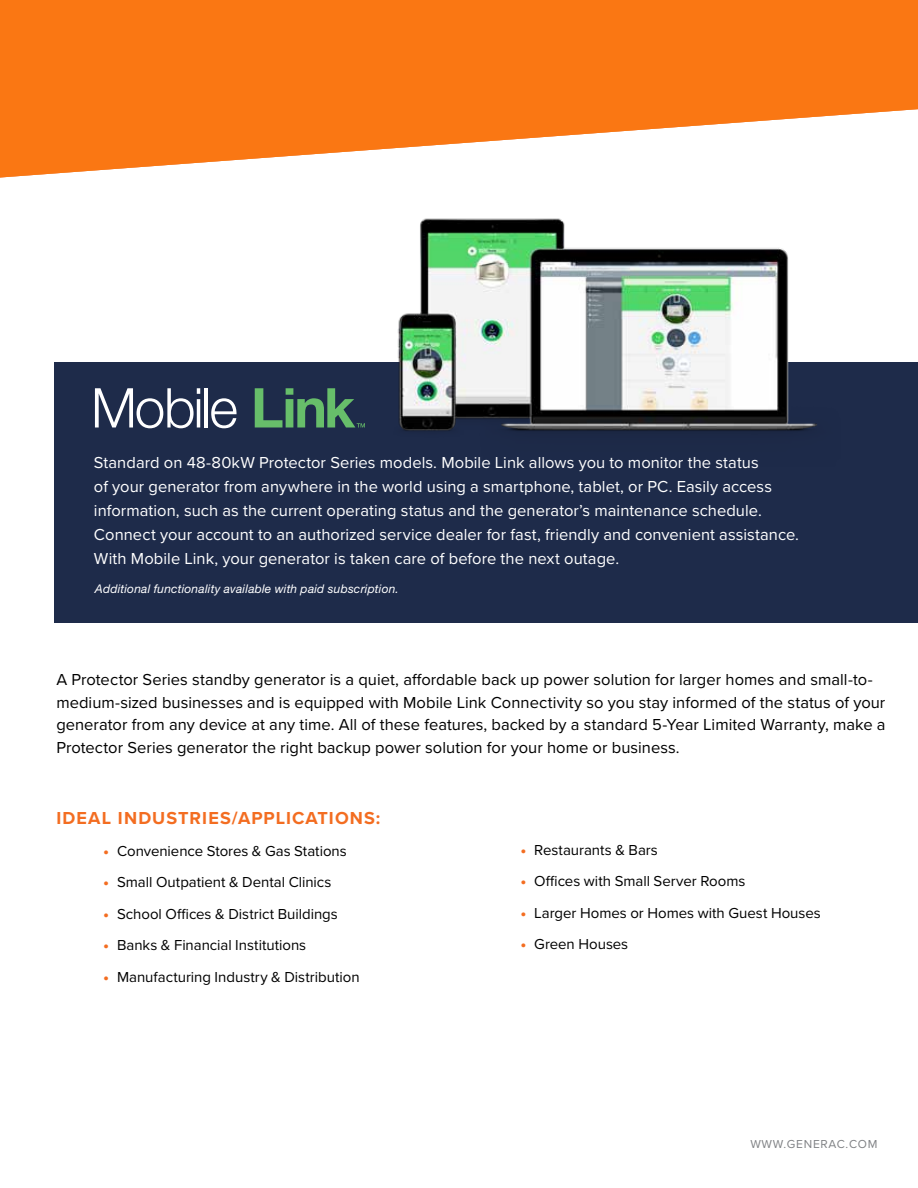
<style>
.page{position:relative;width:918px;height:1188px;background:#fff}
.page>*{position:absolute;margin:0;border:0;box-sizing:border-box;transform-origin:0 0}
.t1{font:700 18px "Proxima Nova";letter-spacing:.06em;color:#f36d21}
.t2{font:16.5px/24px "Proxima Nova";letter-spacing:.005em;color:#fff}
.t3{font:16.5px/22.5px "Proxima Nova";letter-spacing:.005em;color:#000}
.t4{font:15px "Proxima Nova";color:#000}
.t5{font:italic 12px "Helvetica Neue LT Std";letter-spacing:.015em;color:#fff}
.t6{font:12px "Proxima Nova";letter-spacing:.06em;color:#808285}
.s1{font-weight:900;color:#f36d21}
</style>
<div class="page">
<svg style="left:0;top:0;width:918px;height:178px;fill:#fa7713"></svg>
<div style="left:54px;top:363px;width:864px;height:260px;background:#1e2b4a"></div>
<svg style="left:95px;top:388px;width:105px;height:40px"></svg>
<hr style="left:197px;top:399px;width:3px;height:28px;background:#fff">
<hr style="left:205px;top:388px;width:3px;height:39px;background:#fff">
<svg style="left:211px;top:398px;width:26px;height:30px"></svg>
<svg style="left:255px;top:388px;width:108px;height:40px"></svg>
<img style="left:363px;top:218px;width:492px;height:213px">
<p class="t2" style="left:94px;top:450px;width:707px">Standard on 48-80kW Protector Series models. Mobile Link allows you to monitor the status<br>of your generator from anywhere in the world using a smartphone, tablet, or PC. Easily access information, such as the current operating status and the generator’s maintenance schedule.<br>Connect your account to an authorized service dealer for fast, friendly and convenient assistance.<br>With Mobile Link, your generator is taken care of before the next outage.</p>
<p class="t5" style="left:95px;top:582px;width:305px">Additional functionality available with paid subscription.</p>
<p class="t3" style="left:56px;top:668px;width:831px">A Protector Series standby generator is a quiet, affordable back up power solution for larger homes and small-to&shy;medium-sized businesses and is equipped with Mobile Link Connectivity so you stay informed of the status of your generator from any device at any time. All of these features, backed by a standard 5-Year Limited Warranty, make a Protector Series generator the right backup power solution for your home or business.</p>
<p class="t1" style="left:56px;top:805px;width:326px">IDEAL INDUSTRIES/APPLICATIONS:</p>
<p class="t4" style="left:104px;top:840px;width:245px"><span class="s1">•</span> Convenience Stores &amp; Gas Stations</p>
<p class="t4" style="left:104px;top:871px;width:229px"><span class="s1">•</span> Small Outpatient &amp; Dental Clinics</p>
<p class="t4" style="left:104px;top:903px;width:236px"><span class="s1">•</span> School Offices &amp; District Buildings</p>
<p class="t4" style="left:104px;top:934px;width:204px"><span class="s1">•</span> Banks &amp; Financial Institutions</p>
<p class="t4" style="left:104px;top:966px;width:258px"><span class="s1">•</span> Manufacturing Industry &amp; Distribution</p>
<p class="t4" style="left:521px;top:839px;width:139px"><span class="s1">•</span> Restaurants &amp; Bars</p>
<p class="t4" style="left:521px;top:870px;width:226px"><span class="s1">•</span> Offices with Small Server Rooms</p>
<p class="t4" style="left:521px;top:902px;width:302px"><span class="s1">•</span> Larger Homes or Homes with Guest Houses</p>
<p class="t4" style="left:521px;top:933px;width:109px"><span class="s1">•</span> Green Houses</p>
<p class="t6" style="left:750px;top:1135px;width:129px">WWW.GENERAC.COM</p>
</div>
